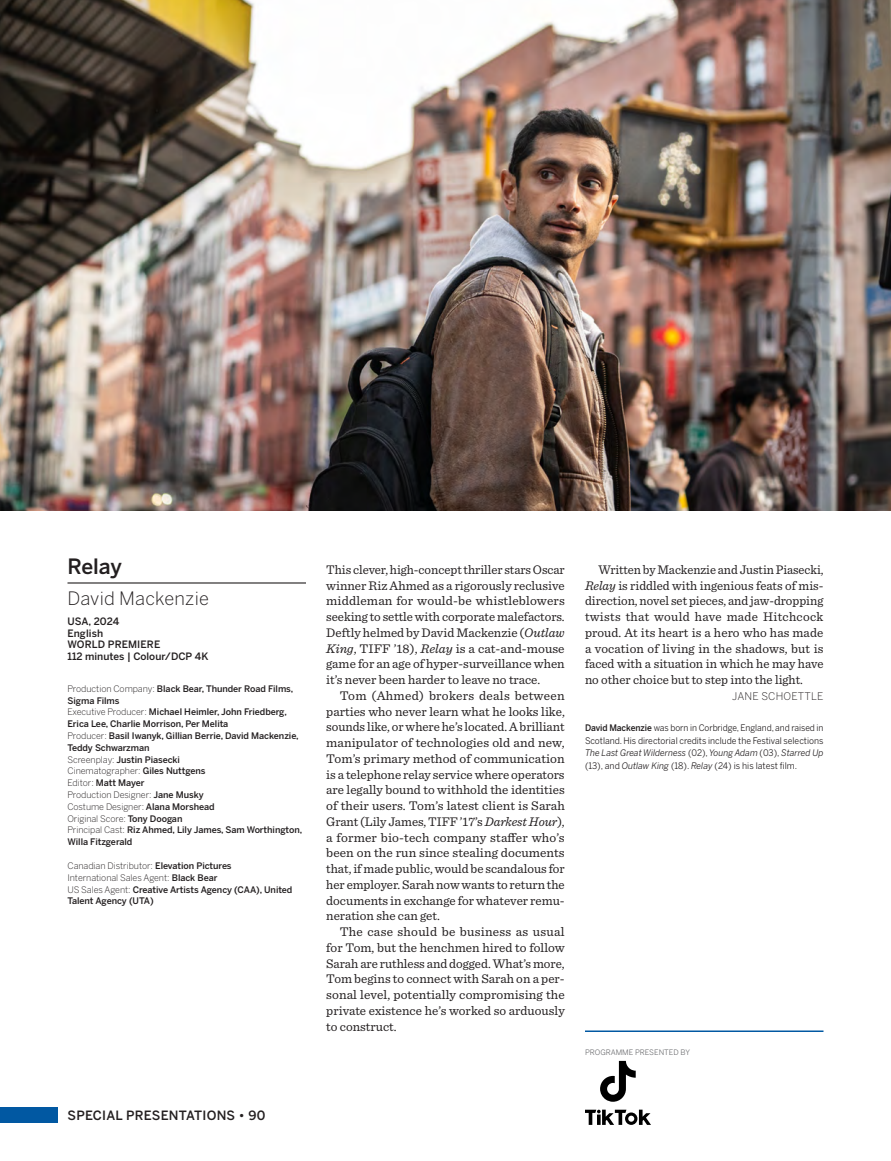
<style>
.page{position:relative;width:891px;height:1161px;background:#fff}
.page>*{position:absolute;margin:0;border:0;box-sizing:border-box;transform-origin:0 0}
.film_title{font:500 21px "Benton Sans";letter-spacing:-.005em;color:#231f20}
.director{font:300 18.3px "Benton Sans";letter-spacing:.01em;color:#231f20}
.film_note_-_indent_new{font:13.2px/15.8px "Sentinel";color:#231f20;text-align:justify}
.film_note_-_no_indent_new{font:13.2px/15.8px "Sentinel";color:#231f20;text-align:justify}
.film_note_-_indent_new-2{font:13.2px/15.8px "Sentinel";color:#231f20;text-align:justify;scale:.96 1}
.t1{font:500 12.75px "Benton Sans";letter-spacing:.02em;color:#231f20}
.author_programmer{font:300 10.5px "Benton Sans";letter-spacing:.02em;color:#231f20}
.time___format{font:500 10.2px "Benton Sans";color:#231f20}
.language{font:500 10.2px "Benton Sans";letter-spacing:.01em;color:#231f20}
.country___year{font:500 10.2px "Benton Sans";letter-spacing:-.005em;color:#231f20}
.distro{font:500 9px/11.9px "Benton Sans";letter-spacing:-.005em;color:#231f20}
.director_bio{font:9px/12.6px "Benton Sans";letter-spacing:-.005em;color:#231f20;text-align:justify;scale:.94 1}
.distro-2{font:300 9px "Benton Sans";letter-spacing:-.005em;color:#231f20}
.sponsored_by{font:7.5px "Benton Sans";color:#6c6d70}
.s1{font-weight:300}
.s2{font-weight:500}
.s3{font-style:italic}
</style>
<div class="page">
<div style="left:0;top:1108px;width:57px;height:15px;background:#0158a2"></div>
<hr style="left:585px;top:1031px;width:239px;height:1px;background:#0158a2">
<svg style="left:600px;top:1061px;width:36px;height:41px"></svg>
<svg style="left:585px;top:1110px;width:66px;height:15px"></svg>
<img style="left:0;top:0;width:891px;height:511px">
<hr style="left:68px;top:582px;width:238px;height:2px;background:#231f20">
<h1 class="film_title" style="left:68px;top:554px;width:56px">Relay</h1>
<h2 class="director" style="left:68px;top:588px;width:143px">David Mackenzie</h2>
<p class="country___year" style="left:68px;top:615px;width:53px">USA, 2024</p>
<p class="language" style="left:68px;top:627px;width:37px">English</p>
<p class="language" style="left:68px;top:639px;width:94px">WORLD PREMIERE</p>
<p class="time___format" style="left:68px;top:651px;width:142px">112 minutes | Colour/DCP 4K</p>
<p class="distro" style="left:68px;top:682px;width:227px"><span class="s1">Production Company:</span> Black Bear, Thunder Road Films,<br>Sigma Films</p>
<p class="distro" style="left:68px;top:706px;width:221px"><span class="s1">Executive Producer:</span> Michael Heimler, John Friedberg,<br>Erica Lee, Charlie Morrison, Per Melita</p>
<p class="distro" style="left:68px;top:730px;width:233px"><span class="s1">Producer:</span> Basil Iwanyk, Gillian Berrie, David Mackenzie,<br>Teddy Schwarzman</p>
<p class="distro" style="left:68px;top:753px;width:114px"><span class="s1">Screenplay:</span> Justin Piasecki</p>
<p class="distro-2" style="left:68px;top:766px;width:140px">Cinematographer: <span class="s2">Giles Nuttgens</span></p>
<p class="distro" style="left:68px;top:777px;width:79px"><span class="s1">Editor:</span> Matt Mayer</p>
<p class="distro-2" style="left:68px;top:789px;width:138px">Production Designer: <span class="s2">Jane Musky</span></p>
<p class="distro-2" style="left:68px;top:801px;width:149px">Costume Designer: <span class="s2">Alana Morshead</span></p>
<p class="distro-2" style="left:68px;top:813px;width:116px">Original Score: <span class="s2">Tony Doogan</span></p>
<p class="distro" style="left:68px;top:824px;width:236px"><span class="s1">Principal Cast:</span> Riz Ahmed, Lily James, Sam Worthington,<br>Willa Fitzgerald</p>
<p class="distro-2" style="left:68px;top:860px;width:166px">Canadian Distributor: <span class="s2">Elevation Pictures</span></p>
<p class="distro-2" style="left:68px;top:872px;width:151px">International Sales Agent: <span class="s2">Black Bear</span></p>
<p class="distro" style="left:68px;top:883px;width:226px"><span class="s1">US Sales Agent:</span> Creative Artists Agency (CAA), United<br>Talent Agency (UTA)</p>
<p class="t1" style="left:68px;top:1107px;width:200px">SPECIAL PRESENTATIONS • 90</p>
<p class="film_note_-_no_indent_new" style="left:326px;top:561px;width:240px">This clever, high-concept thriller stars Oscar winner Riz Ahmed as a rigorously reclusive middleman for would-be whistleblowers seeking to settle with corporate malefactors.<br>Deftly helmed by David Mackenzie (<span class="s3">Outlaw King</span>, TIFF ’18), <span class="s3">Relay</span> is a cat-and-mouse game for an age of hyper-surveillance when it’s never been harder to leave no trace.</p>
<p class="film_note_-_indent_new" style="left:326px;top:687px;width:240px;text-indent:14px">Tom (Ahmed) brokers deals between parties who never learn what he looks like, sounds like, or where he’s located. A brilliant manipulator of technologies old and new, Tom’s primary method of communication is a telephone relay service where operators are legally bound to withhold the identities of their users. Tom’s latest client is Sarah Grant (Lily James, TIFF ’17’s <span class="s3">Darkest Hour</span>), a former bio-tech company staffer who’s been on the run since stealing documents that, if made public, would be scandalous for her employer. Sarah now wants to return the documents in exchange for whatever remu&shy;neration she can get.</p>
<p class="film_note_-_indent_new" style="left:326px;top:923px;width:240px;text-indent:14px">The case should be business as usual for Tom, but the henchmen hired to follow Sarah are ruthless and dogged. What’s more, Tom begins to connect with Sarah on a per&shy;sonal level, potentially compromising the private existence he’s worked so arduously to construct.</p>
<p class="film_note_-_indent_new-2" style="left:585px;top:561px;width:250px;text-indent:14px">Written by Mackenzie and Justin Piasecki, <span class="s3">Relay</span> is riddled with ingenious feats of mis&shy;direction, novel set pieces, and jaw-dropping twists that would have made Hitchcock proud. At its heart is a hero who has made a vocation of living in the shadows, but is faced with a situation in which he may have no other choice but to step into the light.</p>
<p class="author_programmer" style="left:732px;top:690px;width:93px">JANE SCHOETTLE</p>
<p class="director_bio" style="left:585px;top:722px;width:255px"><span class="s2">David Mackenzie</span> was born in Corbridge, England, and raised in Scotland. His directorial credits include the Festival selections <span class="s3">The Last Great Wilderness</span> (02), <span class="s3">Young Adam</span> (03), <span class="s3">Starred Up </span>(13), and <span class="s3">Outlaw King</span> (18). <span class="s3">Relay</span> (24) is his latest film.</p>
<p class="sponsored_by" style="left:585px;top:1048px;width:107px">PROGRAMME PRESENTED BY</p>
</div>
